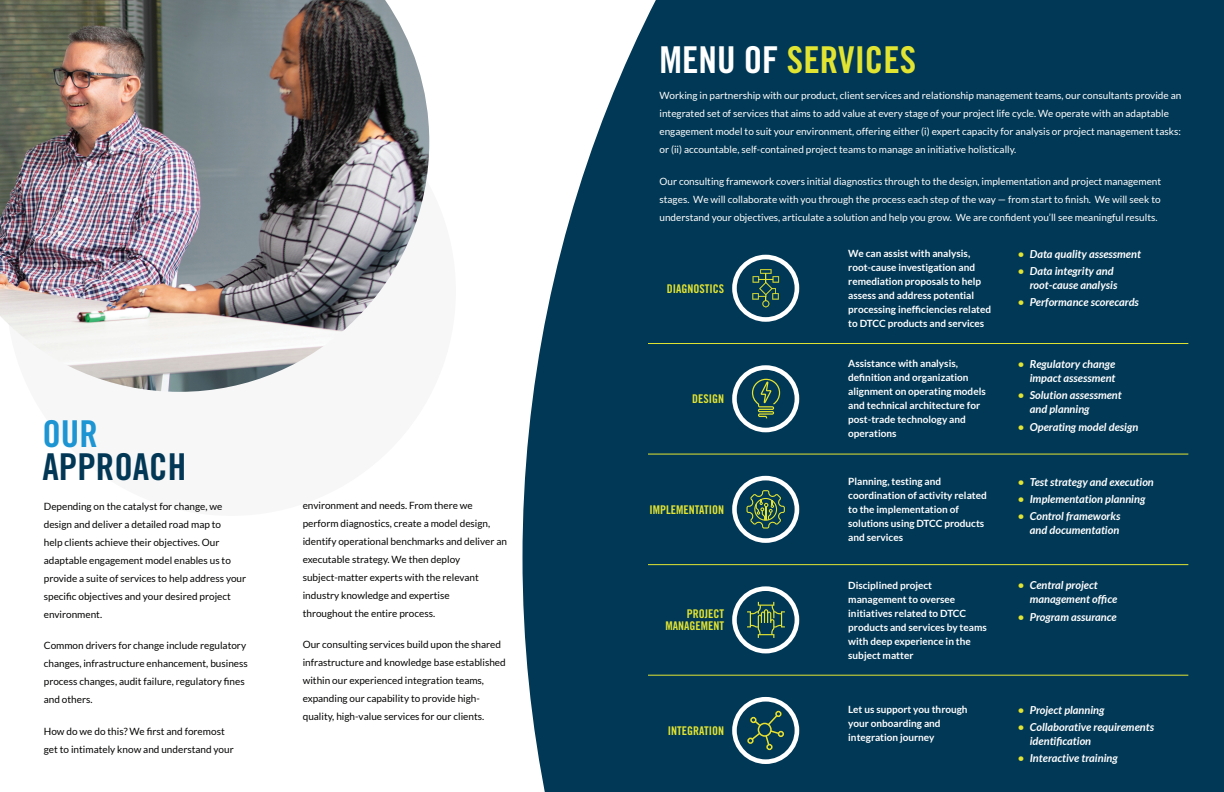
<style>
.page{position:relative;width:1224px;height:792px;background:#fff}
.page>*{position:absolute;margin:0;border:0;box-sizing:border-box;transform-origin:0 0}
.t1{font:37px "Trade Gothic Bold Cond Twenty";color:#e2e432}
.t2{font:37px "Trade Gothic Bold Cond Twenty";color:#023855}
.t3{font:37px "Trade Gothic Bold Cond Twenty";color:#1d95d3}
.t4{font:12px "Trade Gothic Bold Cond Twenty";color:#e2e432}
.t5{font:italic 700 11px/14px "Lato";color:#fff}
.t6{font:10px/18px "Lato";color:#040503}
.t7{font:10px/18px "Lato";color:#fff}
.t8{font:700 10px/14px "Lato";color:#fff}
.s1{color:#fff}
.s2{color:#e2e432}
</style>
<div class="page">
<div style="left:6px;top:66px;width:450px;height:450px;background:#f7f7f8;border-radius:50%"></div>
<div style="left:523px;top:0;width:701px;height:792px;background:#013855"></div>
<img style="left:0;top:0;width:429px;height:392px">
<hr style="left:648px;top:343px;width:540px;height:1px;background:#e2e432">
<hr style="left:648px;top:454px;width:540px;height:1px;background:#e2e432">
<hr style="left:648px;top:564px;width:540px;height:1px;background:#e2e432">
<hr style="left:648px;top:675px;width:540px;height:1px;background:#e2e432">
<div style="left:732px;top:255px;width:67px;height:67px;border:5px solid #fff;border-radius:50%"></div>
<svg style="left:752px;top:269px;width:27px;height:38px"></svg>
<div style="left:732px;top:365px;width:67px;height:67px;border:5px solid #fff;border-radius:50%"></div>
<svg style="left:752px;top:379px;width:28px;height:39px"></svg>
<div style="left:732px;top:476px;width:67px;height:67px;border:5px solid #fff;border-radius:50%"></div>
<svg style="left:747px;top:490px;width:38px;height:39px"></svg>
<div style="left:732px;top:586px;width:67px;height:67px;border:5px solid #fff;border-radius:50%"></div>
<svg style="left:747px;top:602px;width:38px;height:36px"></svg>
<div style="left:732px;top:697px;width:67px;height:67px;border:5px solid #fff;border-radius:50%"></div>
<div style="left:775px;top:711px;width:7px;height:6px;border:2px solid #e9e02f;border-radius:50%"></div>
<div style="left:747px;top:738px;width:7px;height:6px;border:2px solid #e9e02f;border-radius:50%"></div>
<div style="left:766px;top:744px;width:7px;height:6px;border:2px solid #e9e02f;border-radius:50%"></div>
<svg style="left:750px;top:714px;width:34px;height:33px"></svg>
<h1 class="t3" style="left:42px;top:412px;width:57px">OUR</h1>
<h1 class="t2" style="left:42px;top:445px;width:145px">APPROACH</h1>
<p class="t6" style="left:44px;top:497px;width:204px">Depending on the catalyst for change, we design and deliver a detailed road map to<br>help clients achieve their objectives. Our adaptable engagement model enables us to provide a suite of services to help address your specific objectives and your desired project environment.</p>
<p class="t6" style="left:44px;top:637px;width:206px">Common drivers for change include regulatory changes, infrastructure enhancement, business process changes, audit failure, regulatory fines and others.</p>
<p class="t6" style="left:44px;top:722px;width:191px">How do we do this? We first and foremost get to intimately know and understand your</p>
<p class="t6" style="left:303px;top:496px;width:206px">environment and needs. From there we perform diagnostics, create a model design, identify operational benchmarks and deliver an executable strategy. We then deploy subject-matter experts with the relevant industry knowledge and expertise<br>throughout the entire process.</p>
<p class="t6" style="left:303px;top:636px;width:205px">Our consulting services build upon the shared infrastructure and knowledge base established within our experienced integration teams, expanding our capability to provide high&shy;quality, high-value services for our clients.</p>
<h1 class="t1" style="left:660px;top:37px;width:258px"><span class="s1">MENU OF</span> SERVICES</h1>
<p class="t7" style="left:660px;top:87px;width:523px">Working in partnership with our product, client services and relationship management teams, our consultants provide an integrated set of services that aims to add value at every stage of your project life cycle. We operate with an adaptable engagement model to suit your environment, offering either (i) expert capacity for analysis or project management tasks: or (ii) accountable, self-contained project teams to manage an initiative holistically.</p>
<p class="t7" style="left:660px;top:172px;width:503px;text-align:justify">Our consulting framework covers initial diagnostics through to the design, implementation and project management stages. We will collaborate with you through the process each step of the way — from start to finish. We will seek to understand your objectives, articulate a solution and help you grow. We are confident you’ll see meaningful results.</p>
<p class="t4" style="left:667px;top:281px;width:59px">DIAGNOSTICS</p>
<p class="t4" style="left:692px;top:392px;width:33px">DESIGN</p>
<p class="t4" style="left:649px;top:502px;width:76px">IMPLEMENTATION</p>
<p class="t8" style="left:848px;top:246px;width:144px">We can assist with analysis, root-cause investigation and remediation proposals to help assess and address potential processing inefficiencies related to DTCC products and services</p>
<p class="t5" style="left:1018px;top:247px;width:125px"><span class="s2">•</span> Data quality assessment</p>
<p class="t5" style="left:1030px;top:264px;width:89px;text-indent:-12px"><span class="s2">•</span> Data integrity and root-cause analysis</p>
<p class="t5" style="left:1018px;top:295px;width:123px"><span class="s2">•</span> Performance scorecards</p>
<p class="t8" style="left:848px;top:357px;width:139px">Assistance with analysis, definition and organization alignment on operating models and technical architecture for post-trade technology and operations</p>
<p class="t5" style="left:1018px;top:357px;width:99px;text-align:right"><span class="s2">•</span> Regulatory change impact assessment</p>
<p class="t5" style="left:1030px;top:389px;width:93px;text-indent:-12px"><span class="s2">•</span> Solution assessment and planning</p>
<p class="t5" style="left:1018px;top:420px;width:122px"><span class="s2">•</span> Operating model design</p>
<p class="t8" style="left:848px;top:474px;width:140px">Planning, testing and coordination of activity related to the implementation of solutions using DTCC products and services</p>
<p class="t5" style="left:1018px;top:475px;width:138px"><span class="s2">•</span> Test strategy and execution</p>
<p class="t5" style="left:1018px;top:492px;width:129px"><span class="s2">•</span> Implementation planning</p>
<p class="t5" style="left:1018px;top:509px;width:104px;text-align:right"><span class="s2">•</span> Control frameworks and documentation</p>
<p class="t8" style="left:848px;top:578px;width:140px">Disciplined project management to oversee initiatives related to DTCC products and services by teams with deep experience in the subject matter</p>
<p class="t5" style="left:1030px;top:579px;width:89px;text-indent:-12px"><span class="s2">•</span> Central project management office</p>
<p class="t4" style="left:687px;top:607px;width:39px">PROJECT</p>
<p class="t5" style="left:1018px;top:610px;width:100px"><span class="s2">•</span> Program assurance</p>
<p class="t4" style="left:665px;top:619px;width:60px">MANAGEMENT</p>
<p class="t4" style="left:668px;top:723px;width:58px">INTEGRATION</p>
<p class="t8" style="left:848px;top:702px;width:121px">Let us support you through your onboarding and integration journey</p>
<p class="t5" style="left:1018px;top:703px;width:88px"><span class="s2">•</span> Project planning</p>
<p class="t5" style="left:1030px;top:720px;width:126px;text-indent:-12px"><span class="s2">•</span> Collaborative requirements identification</p>
<p class="t5" style="left:1018px;top:752px;width:102px"><span class="s2">•</span> Interactive training</p>
</div>
